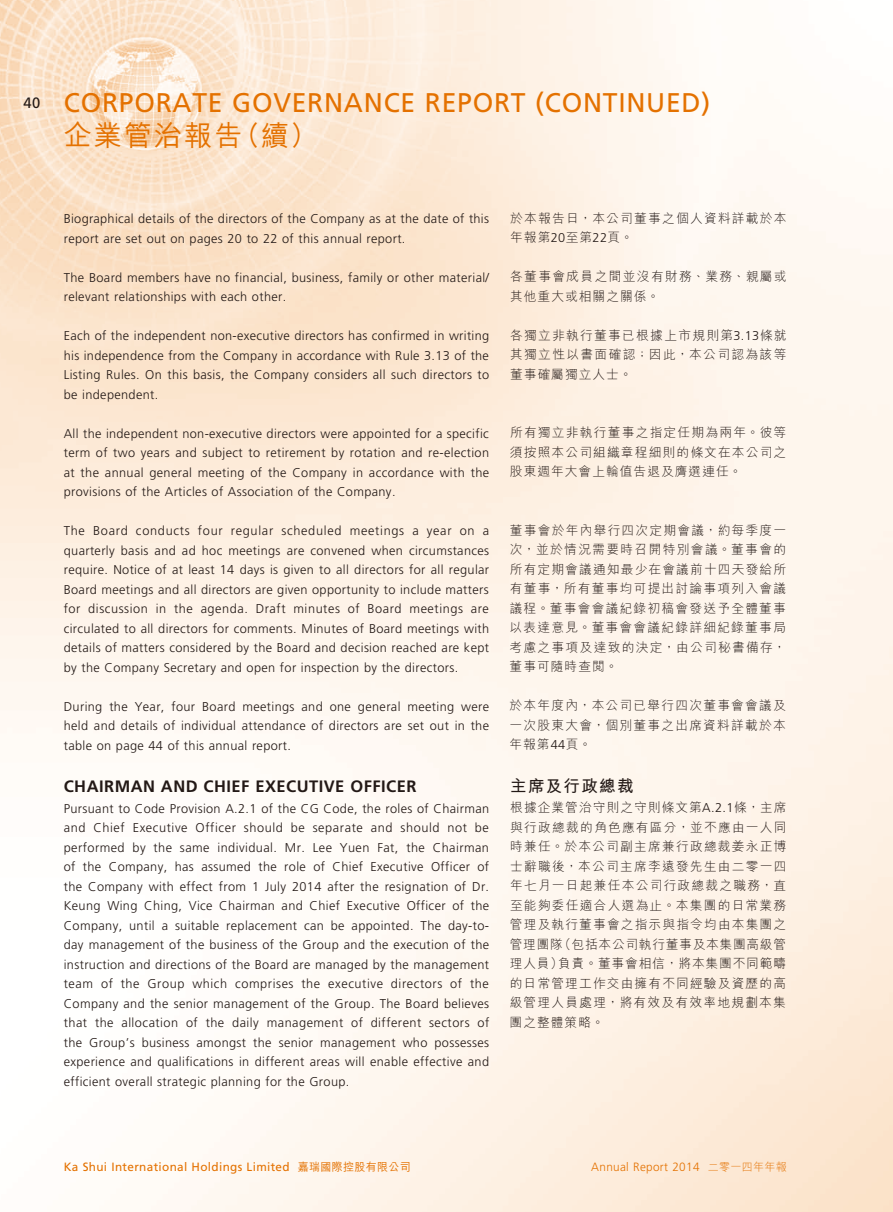
<style>
.page{position:relative;width:893px;height:1212px;background:#fff}
.page>*{position:absolute;margin:0;border:0;box-sizing:border-box;transform-origin:0 0}
.t1{font:500 28.5px "M Hei HK";letter-spacing:.08em;color:#e47100}
.t2{font:27px "Frutiger LT Std";letter-spacing:.03em;color:#e47100}
.t3{font:700 16.5px "Frutiger LT Std";letter-spacing:.03em;color:#231916}
.t4{font:700 16.5px "M Hei HK";letter-spacing:.08em;color:#231916}
.t5{font:15px "Frutiger LT Std";color:#231916}
.t6{font:300 12.75px/19.5px "Frutiger LT Std";letter-spacing:.03em;color:#231916;text-align:justify}
.t7{font:300 12.75px/19.5px "M Hei HK";letter-spacing:.095em;color:#231916;text-align:justify}
.t8{font:12px "Frutiger LT Std";letter-spacing:.03em;color:#e47100}
.t9{font:300 12px "Frutiger LT Std";letter-spacing:.03em;color:#e47100}
.s1{font-family:"Frutiger LT Std"}
.s2{font-family:"M Hei HK";font-weight:500;font-size:11.25px}
.s3{font-family:"M Hei HK";font-size:11.25px}
</style>
<div class="page">
<img style="left:0;top:0;width:893px;height:1212px">
<p class="t5" style="left:24px;top:94px;width:18px">40</p>
<h2 class="t2" style="left:64px;top:86px;width:648px">CORPORATE GOVERNANCE REPORT (CONTINUED)</h2>
<h1 class="t1" style="left:64px;top:114px;width:256px">企業管治報告（續）</h1>
<p class="t6" style="left:64px;top:209px;width:427px">Biographical details of the directors of the Company as at the date of this report are set out on pages 20 to 22 of this annual report.</p>
<p class="t6" style="left:64px;top:268px;width:427px">The Board members have no financial, business, family or other material/ relevant relationships with each other.</p>
<p class="t6" style="left:64px;top:326px;width:427px">Each of the independent non-executive directors has confirmed in writing his independence from the Company in accordance with Rule 3.13 of the Listing Rules. On this basis, the Company considers all such directors to be independent.</p>
<p class="t6" style="left:64px;top:424px;width:427px">All the independent non-executive directors were appointed for a specific term of two years and subject to retirement by rotation and re-election at the annual general meeting of the Company in accordance with the provisions of the Articles of Association of the Company.</p>
<p class="t6" style="left:64px;top:521px;width:427px">The Board conducts four regular scheduled meetings a year on a quarterly basis and ad hoc meetings are convened when circumstances require. Notice of at least 14 days is given to all directors for all regular Board meetings and all directors are given opportunity to include matters for discussion in the agenda. Draft minutes of Board meetings are circulated to all directors for comments. Minutes of Board meetings with details of matters considered by the Board and decision reached are kept by the Company Secretary and open for inspection by the directors.</p>
<p class="t6" style="left:64px;top:697px;width:427px">During the Year, four Board meetings and one general meeting were held and details of individual attendance of directors are set out in the table on page 44 of this annual report.</p>
<p class="t3" style="left:64px;top:776px;width:46px">CHAIRM</p>
<p class="t3" style="left:131px;top:776px;width:83px">AN AND CHIEF</p>
<p class="t3" style="left:255px;top:776px;width:32px">EXECUTIVE</p>
<p class="t3" style="left:350px;top:776px;width:11px">OFFICER</p>
<p class="t6" style="left:64px;top:798px;width:427px">Pursuant to Code Provision A.2.1 of the CG Code, the roles of Chairman and Chief Executive Officer should be separate and should not be performed by the same individual. Mr. Lee Yuen Fat, the Chairman of the Company, has assumed the role of Chief Executive Officer of the Company with effect from 1 July 2014 after the resignation of Dr.<br>Keung Wing Ching, Vice Chairman and Chief Executive Officer of the Company, until a suitable replacement can be appointed. The day-to&shy;day management of the business of the Group and the execution of the instruction and directions of the Board are managed by the management team of the Group which comprises the executive directors of the Company and the senior management of the Group. The Board believes that the allocation of the daily management of different sectors of the Group’s business amongst the senior management who possesses experience and qualifications in different areas will enable effective and efficient overall strategic planning for the Group.</p>
<p class="t7" style="left:510px;top:208px;width:278px">於本報告日，本公司董事之個人資料詳載於本年報第<span class="s1">20</span>至第<span class="s1">22</span>頁。</p>
<p class="t7" style="left:510px;top:266px;width:278px">各董事會成員之間並沒有財務、業務、親屬或其他重大或相關之關係。</p>
<p class="t7" style="left:510px;top:325px;width:278px">各獨立非執行董事已根據上市規則第<span class="s1">3.13</span>條就其獨立性以書面確認；因此，本公司認為該等董事確屬獨立人士。</p>
<p class="t7" style="left:510px;top:422px;width:278px">所有獨立非執行董事之指定任期為兩年。彼等須按照本公司組織章程細則的條文在本公司之股東週年大會上輪值告退及膺選連任。</p>
<p class="t7" style="left:509px;top:520px;width:278px">董事會於年內舉行四次定期會議，約每季度一次，並於情況需要時召開特別會議。董事會的所有定期會議通知最少在會議前十四天發給所有董事，所有董事均可提出討論事項列入會議議程。董事會會議紀錄初稿會發送予全體董事以表達意見。董事會會議紀錄詳細紀錄董事局考慮之事項及達致的決定，由公司秘書備存，董事可隨時查閱。</p>
<p class="t7" style="left:509px;top:695px;width:278px">於本年度內，本公司已舉行四次董事會會議及一次股東大會，個別董事之出席資料詳載於本年報第<span class="s1">44</span>頁。</p>
<p class="t4" style="left:510px;top:774px;width:125px">主席及行政總裁</p>
<p class="t7" style="left:510px;top:797px;width:279px">根據企業管治守則之守則條文第<span class="s1">A.2.1</span>條，主席與行政總裁的角色應有區分，並不應由一人同時兼任。於本公司副主席兼行政總裁姜永正博士辭職後，本公司主席李遠發先生由二零一四年七月一日起兼任本公司行政總裁之職務，直至能夠委任適合人選為止。本集團的日常業務管理及執行董事會之指示與指令均由本集團之管理團隊（包括本公司執行董事及本集團高級管理人員）負責。董事會相信，將本集團不同範疇的日常管理工作交由擁有不同經驗及資歷的高級管理人員處理，將有效及有效率地規劃本集團之整體策略。</p>
<p class="t8" style="left:64px;top:1160px;width:348px">Ka Shui International Holdings Limited <span class="s2">嘉瑞國際控股有限公司</span></p>
<p class="t9" style="left:591px;top:1160px;width:197px">Annual Report 2014 <span class="s3">二零一四年年報</span></p>
</div>
